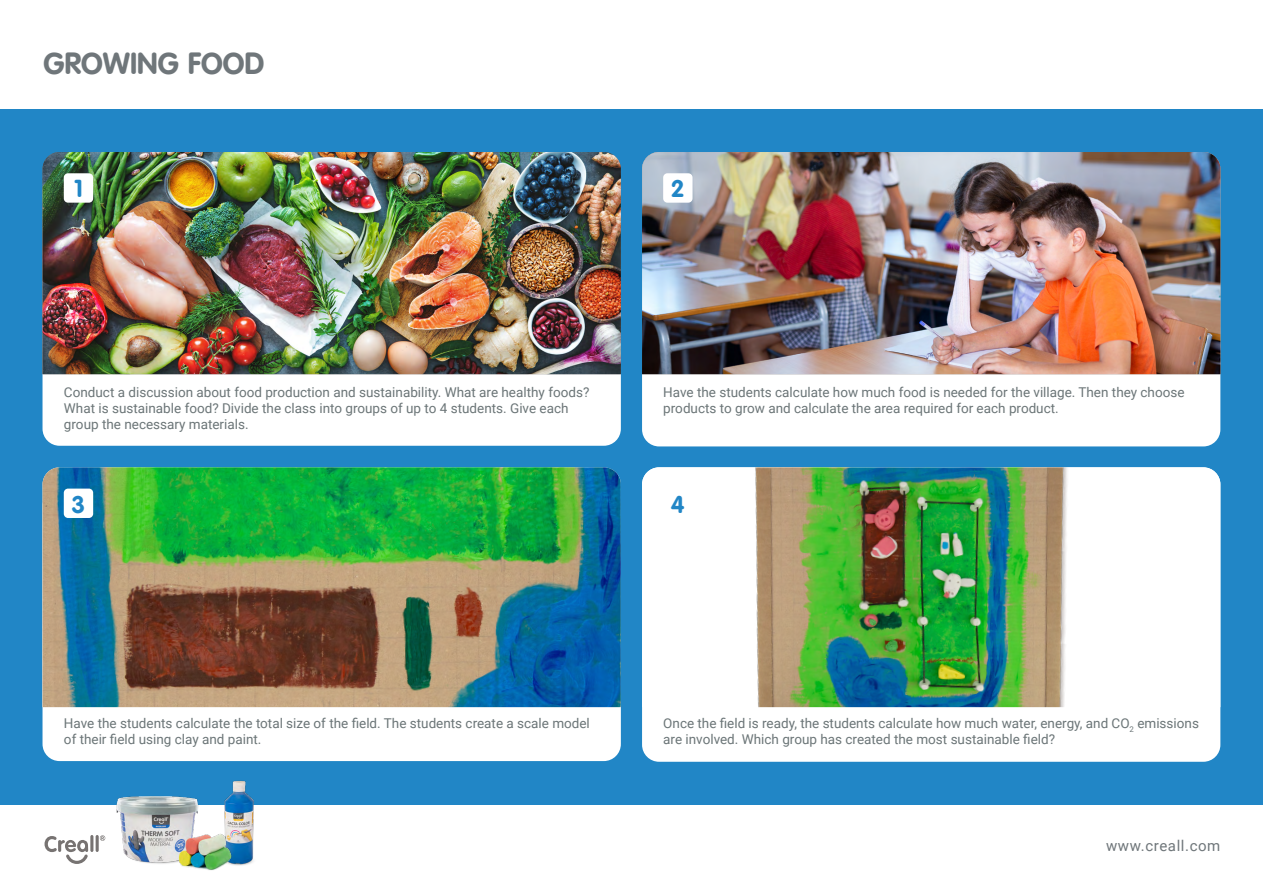
<style>
.page{position:relative;width:1263px;height:893px;background:#fff}
.page>*{position:absolute;margin:0;border:0;box-sizing:border-box;transform-origin:0 0}
.t1{font:700 30px "VAG Rounded";color:#6f767a}
.t2{font:700 24px "VAG Rounded";color:#2186c6}
.t3{font:15px "Roboto";letter-spacing:.04em;color:#6f767a}
.t4{font:13.5px/16.2px "Roboto";color:#6b7577}
</style>
<div class="page">
<div style="left:0;top:109px;width:1263px;height:695px;background:#2186c6"></div>
<div style="left:43px;top:173px;width:578px;height:273px;background:#fff;border-radius:17px"></div>
<div style="left:43px;top:489px;width:578px;height:272px;background:#fff;border-radius:17px"></div>
<div style="left:642px;top:152px;width:578px;height:294px;background:#fff;border-radius:17px"></div>
<div style="left:642px;top:467px;width:578px;height:295px;background:#fff;border-radius:17px"></div>
<img style="left:43px;top:152px;width:578px;height:222px">
<img style="left:43px;top:467px;width:578px;height:240px">
<img style="left:642px;top:152px;width:578px;height:222px">
<img style="left:642px;top:467px;width:540px;height:240px">
<div style="left:663px;top:173px;width:29px;height:30px;background:#fff;border-radius:4px"></div>
<div style="left:663px;top:489px;width:29px;height:29px;background:#fff;border-radius:4px"></div>
<div style="left:64px;top:173px;width:29px;height:30px;background:#fff;border-radius:4px"></div>
<div style="left:64px;top:489px;width:29px;height:29px;background:#fff;border-radius:4px"></div>
<svg style="left:100px;top:835px;width:5px;height:6px"></svg>
<hr style="left:96px;top:835px;width:3px;height:17px;background:#777372;border-radius:2px">
<hr style="left:90px;top:835px;width:3px;height:17px;background:#777372;border-radius:2px">
<svg style="left:45px;top:836px;width:43px;height:28px"></svg>
<img style="left:239px;top:780px;width:26px;height:86px">
<img style="left:106px;top:780px;width:133px;height:90px">
<h1 class="t1" style="left:43px;top:50px;width:223px">GROWING FOOD</h1>
<h2 class="t2" style="left:74px;top:178px;width:10px">1</h2>
<h2 class="t2" style="left:671px;top:178px;width:15px">2</h2>
<p class="t4" style="left:64px;top:384px;width:527px">Conduct a discussion about food production and sustainability. What are healthy foods?<br>What is sustainable food? Divide the class into groups of up to 4 students. Give each group the necessary materials.</p>
<h2 class="t2" style="left:72px;top:493px;width:15px">3</h2>
<p class="t4" style="left:663px;top:384px;width:523px">Have the students calculate how much food is needed for the village. Then they choose products to grow and calculate the area required for each product.</p>
<h2 class="t2" style="left:671px;top:493px;width:15px">4</h2>
<p class="t4" style="left:64px;top:714px;width:527px">Have the students calculate the total size of the field. The students create a scale model of their field using clay and paint.</p>
<p class="t4" style="left:663px;top:714px;width:537px">Once the field is ready, the students calculate how much water, energy, and CO<sub>2</sub> emissions are involved. Which group has created the most sustainable field?</p>
<p class="t3" style="left:1106px;top:836px;width:116px">www.creall.com</p>
</div>
